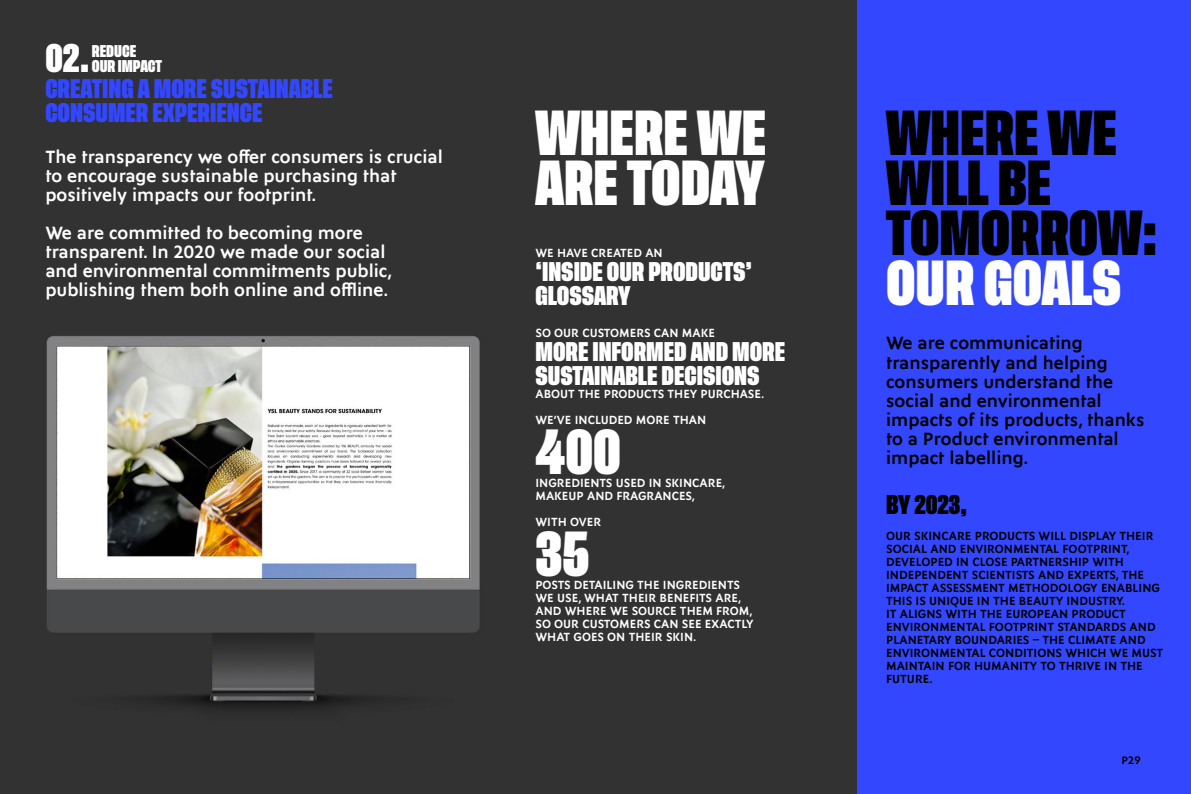
<style>
.page{position:relative;width:1191px;height:794px;background:#fff}
.page>*{position:absolute;margin:0;border:0;box-sizing:border-box;transform-origin:0 0}
.t1{font:700 47px/50px "Tusker Grotesk 6700";color:#fff}
.t2{font:700 47px/50px "Tusker Grotesk 6700";color:#000}
.t3{font:700 29.6px "Tusker Grotesk 6700";color:#fff}
.t4{font:700 20px/24px "Tusker Grotesk 6700";color:#fff}
.t5{font:700 20px/24px "Tusker Grotesk 6700";color:#3347ff}
.t6{font:700 20px "Tusker Grotesk 6700";color:#000}
.t7{font:600 18px/19px "Singulier";color:#fff}
.t8{font:600 18px/19px "Singulier";color:#000}
.t9{font:700 12.6px/15.1px "Tusker Grotesk 6700";color:#fff}
.t10{font:600 12px/13px "Singulier";color:#000}
.t11{font:600 12px/13px "Singulier";color:#fff}
.t12{font:600 11px "Singulier";color:#000}
</style>
<div class="page">
<img style="left:0;top:0;width:857px;height:794px">
<div style="left:857px;top:0;width:334px;height:794px;background:#3347ff"></div>
<h2 class="t3" style="left:45px;top:40px;width:46px">02.</h2>
<p class="t9" style="left:92px;top:44px;width:72px">REDUCE<br>OUR IMPACT</p>
<h3 class="t5" style="left:45px;top:77px;width:289px">CREATING A MORE SUSTAINABLE<br>CONSUMER EXPERIENCE</h3>
<h3 class="t7" style="left:45px;top:147px;width:399px">The transparency we offer consumers is crucial to encourage sustainable purchasing that positively impacts our footprint.</h3>
<h3 class="t7" style="left:45px;top:223px;width:348px">We are committed to becoming more transparent. In 2020 we made our social and environmental commitments public, publishing them both online and offline.</h3>
<h1 class="t1" style="left:535px;top:110px;width:232px">WHERE WE<br>ARE TODAY</h1>
<p class="t11" style="left:535px;top:246px;width:129px">WE HAVE CREATED AN</p>
<h3 class="t4" style="left:535px;top:261px;width:218px">‘INSIDE OUR PRODUCTS’<br>GLOSSARY</h3>
<p class="t11" style="left:535px;top:326px;width:181px">SO OUR CUSTOMERS CAN MAKE</p>
<h3 class="t4" style="left:535px;top:341px;width:251px">MORE INFORMED AND MORE<br>SUSTAINABLE DECISIONS</h3>
<p class="t11" style="left:535px;top:380px;width:230px;line-height:26px">ABOUT THE PRODUCTS THEY PURCHASE.<br>WE’VE INCLUDED MORE THAN</p>
<h1 class="t1" style="left:535px;top:430px;width:87px">400</h1>
<p class="t11" style="left:535px;top:476px;width:191px">INGREDIENTS USED IN SKINCARE,<br>MAKEUP AND FRAGRANCES,</p>
<p class="t11" style="left:535px;top:515px;width:67px">WITH OVER</p>
<h1 class="t1" style="left:535px;top:532px;width:56px">35</h1>
<p class="t11" style="left:535px;top:578px;width:220px">POSTS DETAILING THE INGREDIENTS<br>WE USE, WHAT THEIR BENEFITS ARE,<br>AND WHERE WE SOURCE THEM FROM,<br>SO OUR CUSTOMERS CAN SEE EXACTLY<br>WHAT GOES ON THEIR SKIN.</p>
<h1 class="t2" style="left:886px;top:110px;width:273px">WHERE WE<br>WILL BE<br>TOMORROW:</h1>
<h1 class="t1" style="left:886px;top:260px;width:236px">OUR GOALS</h1>
<h3 class="t8" style="left:886px;top:333px;width:260px">We are communicating transparently and helping consumers understand the social and environmental impacts of its products, thanks to a Product environmental impact labelling.</h3>
<h3 class="t6" style="left:886px;top:492px;width:82px">BY 2023,</h3>
<p class="t10" style="left:886px;top:528px;width:278px">OUR SKINCARE PRODUCTS WILL DISPLAY THEIR SOCIAL AND ENVIRONMENTAL FOOTPRINT, DEVELOPED IN CLOSE PARTNERSHIP WITH INDEPENDENT SCIENTISTS AND EXPERTS, THE IMPACT ASSESSMENT METHODOLOGY ENABLING THIS IS UNIQUE IN THE BEAUTY INDUSTRY.<br>IT ALIGNS WITH THE EUROPEAN PRODUCT ENVIRONMENTAL FOOTPRINT STANDARDS AND PLANETARY BOUNDARIES – THE CLIMATE AND ENVIRONMENTAL CONDITIONS WHICH WE MUST MAINTAIN FOR HUMANITY TO THRIVE IN THE FUTURE.</p>
<p class="t12" style="left:1121px;top:752px;width:21px">P29</p>
</div>
